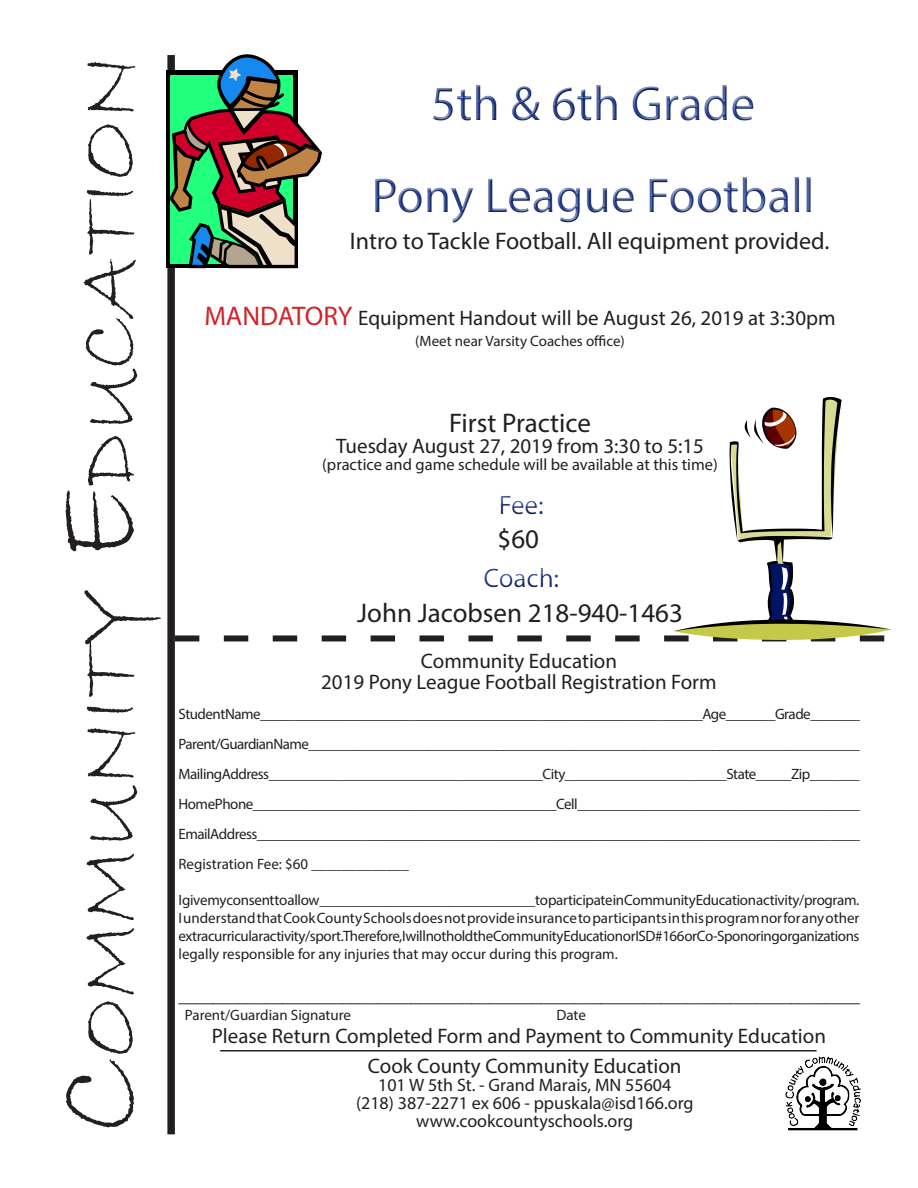
<style>
.page{position:relative;width:918px;height:1188px;background:#fff}
.page>*{position:absolute;margin:0;border:0;box-sizing:border-box;transform-origin:0 0}
.t1{font:87.15px "Bradley Hand ITC";color:#231f20}
.t2{font:49.5px/91.5px "Myriad Pro";color:#253f8e;text-align:center}
.t3{font:27px "Myriad Pro";color:#231f20}
.t4{font:27px "Myriad Pro";color:#253f8e}
.t5{font:24px "Myriad Pro";color:#231f20}
.t6{font:21px "Myriad Pro";color:#231f20}
.t7{font:18px "Myriad Pro";color:#231f20}
.t8{font:16.5px "Myriad Pro";color:#231f20}
.t9{font:15px/18px "Myriad Pro";letter-spacing:-.005em;color:#231f20;text-align:justify}
.t10{font:15px "Myriad Pro";letter-spacing:-.03em;color:#231f20}
.t11{font:15px "Myriad Pro";letter-spacing:-.035em;color:#231f20}
.s1{font-size:124.5px}
.s2{font-size:27px;color:#d1232a}
</style>
<div class="page">
<div style="left:167px;top:55px;width:8px;height:1079px;background:#231f20"></div>
<img style="left:785px;top:1056px;width:76px;height:75px">
<hr style="left:220px;top:1050px;width:597px;height:2px;background:#231f20">
<svg style="left:175px;top:397px;width:716px;height:244px"></svg>
<div style="left:166px;top:70px;width:132px;height:198px;background:#000"></div>
<svg style="left:170px;top:54px;width:152px;height:211px"></svg>
<div style="left:489px;top:487px;width:62px;height:34px;background:#fff"></div>
<div style="left:492px;top:488px;width:62px;height:36px;background:#231f20;opacity:.75"></div>
<div style="left:473px;top:561px;width:94px;height:29px;background:#fff"></div>
<div style="left:477px;top:561px;width:92px;height:36px;background:#231f20;opacity:.75"></div>
<p class="t1" style="left:52px;top:1134px;width:1081px;rotate:-90deg"><span class="s1">C</span>ommunity <span class="s1">E</span>ducation</p>
<h2 class="t2" style="left:371px;top:57px;width:445px">5th &amp; 6th Grade<br>Pony League Football</h2>
<p class="t5" style="left:350px;top:226px;width:481px">Intro to Tackle Football. All equipment provided.</p>
<p class="t6" style="left:204px;top:305px;width:633px"><span class="s2">MANDATORY</span> Equipment Handout will be August 26, 2019 at 3:30pm</p>
<p class="t9" style="left:415px;top:332px;width:211px">(Meet near Varsity Coaches office)</p>
<p class="t3" style="left:449px;top:406px;width:143px">First Practice</p>
<p class="t6" style="left:336px;top:433px;width:369px">Tuesday August 27, 2019 from 3:30 to 5:15</p>
<p class="t8" style="left:322px;top:454px;width:397px">(practice and game schedule will be available at this time)</p>
<h3 class="t4" style="left:499px;top:488px;width:46px">Fee:</h3>
<p class="t3" style="left:498px;top:522px;width:43px">$60</p>
<h3 class="t4" style="left:483px;top:561px;width:77px">Coach:</h3>
<p class="t3" style="left:357px;top:596px;width:327px">John Jacobsen 218-940-1463</p>
<p class="t6" style="left:421px;top:648px;width:198px">Community Education</p>
<p class="t6" style="left:321px;top:669px;width:397px">2019 Pony League Football Registration Form</p>
<p class="t10" style="left:178px;top:705px;width:683px">Student Name_______________________________________________________________Age_______Grade_______</p>
<p class="t11" style="left:178px;top:735px;width:683px">Parent/Guardian Name_______________________________________________________________________________</p>
<p class="t10" style="left:178px;top:765px;width:683px">Mailing Address _______________________________________City_______________________State_____Zip_______</p>
<p class="t10" style="left:178px;top:795px;width:683px">Home Phone___________________________________________Cell ________________________________________</p>
<p class="t11" style="left:178px;top:825px;width:683px">Email Address______________________________________________________________________________________</p>
<p class="t9" style="left:178px;top:855px;width:232px">Registration Fee: $60 _____________</p>
<p class="t9" style="left:178px;top:891px;width:683px">I give my consent to allow______________________________ to participate in Community Education activity/program.<br>I understand that Cook County Schools does not provide insurance to participants in this program nor for any other extracurricular activity/sport. Therefore, I will not hold the Community Education or ISD #166 or Co-Sponoring organizations legally responsible for any injuries that may occur during this program.</p>
<p class="t7" style="left:178px;top:985px;width:683px">_______________________________________________________________________________</p>
<p class="t9" style="left:185px;top:1006px;width:168px">Parent/Guardian Signature</p>
<p class="t9" style="left:556px;top:1006px;width:31px">Date</p>
<p class="t6" style="left:212px;top:1023px;width:616px">Please Return Completed Form and Payment to Community Education</p>
<p class="t6" style="left:368px;top:1053px;width:315px">Cook County Community Education</p>
<p class="t7" style="left:378px;top:1074px;width:295px">101 W 5th St. - Grand Marais, MN 55604</p>
<p class="t7" style="left:356px;top:1092px;width:339px">(218) 387-2271 ex 606 - ppuskala@isd166.org</p>
<p class="t7" style="left:416px;top:1110px;width:219px">www.cookcountyschools.org</p>
</div>
